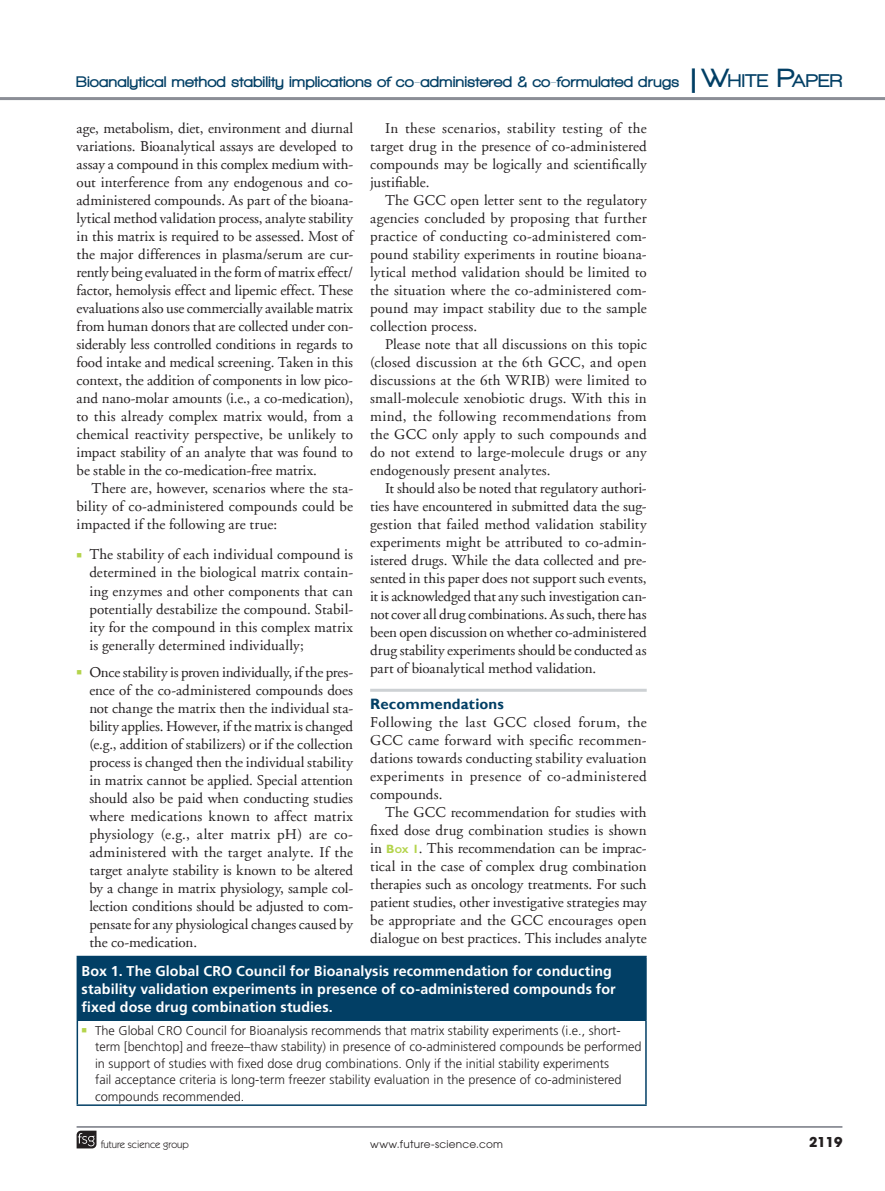
<style>
.page{position:relative;width:885px;height:1191px;background:#fff}
.page>*{position:absolute;margin:0;border:0;box-sizing:border-box;transform-origin:0 0}
.runningtitle{font:900 15.75px "Walkway";letter-spacing:.035em;color:#023f65}
.bodyindent{font:15px/18px "Adobe Garamond";color:#231f20;text-align:justify}
.bodybullet{font:15px/18px "Adobe Garamond";color:#231f20;text-align:justify}
.bodyfirst{font:15px/18px "Adobe Garamond";letter-spacing:.025em;color:#231f20;text-align:justify}
.crosshead1{font:700 15px "Gill Sans";letter-spacing:.01em;color:#023f65}
.box_tabletitle{font:700 14.25px/18px "Frutiger";letter-spacing:.005em;color:#fff}
.t1{font:700 13.5px "Avant Garde";color:#231f20}
.t2{font:300 12.75px/16.5px "Frutiger";color:#231f20}
.t3{font:10.5px "Avant Garde";letter-spacing:.025em;color:#231f20}
.t4{font:10.5px "Itc Kabel";color:#231f20}
.s1{font-family:"Gill Sans";font-weight:700;font-size:27px}
.s2{font-size:27px}
.s3{font-size:18.9px}
.s4{color:#b4d44c}
.s5{font-family:"Gill Sans";font-weight:700;font-size:12px;color:#b4d44c}
.s6{font-family:"Gill Sans";font-weight:700;font-size:8.4px;color:#b4d44c}
</style>
<div class="page">
<hr style="left:77px;top:1126px;width:765px;height:1px;background:#8b8e96">
<svg style="left:77px;top:1130px;width:19px;height:18px"></svg>
<hr style="left:0;top:97px;width:884px;height:3px;background:#8b8e96">
<hr style="left:370px;top:689px;width:276px;height:3px;background:#cdd1d4">
<div style="left:77px;top:956px;width:569px;height:64px;background:#023f65"></div>
<hr style="left:77px;top:955px;width:569px;height:2px;background:#023f65">
<hr style="left:77px;top:1020px;width:1px;height:84px;background:#023f65">
<hr style="left:645px;top:1020px;width:1px;height:84px;background:#023f65">
<hr style="left:77px;top:1104px;width:569px;height:2px;background:#023f65">
<p class="runningtitle" style="left:77px;top:73px;width:767px">Bioanalytical method stability implications of co-administered &amp; co-formulated drugs <span class="s1">|</span> <span class="s2">W</span><span class="s3">HITE</span> <span class="s2">P</span><span class="s3">APER</span></p>
<p class="bodyindent" style="left:77px;top:119px;width:278px">age, metabolism, diet, environment and diurnal variations. Bioanalytical assays are developed to assay a compound in this complex medium with&shy;out interference from any endogenous and co&shy;administered compounds. As part of the bioana&shy;lytical method validation process, analyte stability in this matrix is required to be assessed. Most of the major differences in plasma/serum are cur&shy;rently being evaluated in the form of matrix effect/ factor, hemolysis effect and lipemic effect. These evaluations also use commercially available matrix from human donors that are collected under con&shy;siderably less controlled conditions in regards to food intake and medical screening. Taken in this context, the addition of components in low pico&shy;and nano-molar amounts (i.e., a co-medication), to this already complex matrix would, from a chemical reactivity perspective, be unlikely to impact stability of an analyte that was found to be stable in the co-medication-free matrix.</p>
<p class="bodyindent" style="left:77px;top:479px;width:278px;text-indent:15px">There are, however, scenarios where the sta&shy;bility of co-administered compounds could be impacted if the following are true:</p>
<p class="bodybullet" style="left:89px;top:546px;width:265px;text-indent:-13px"><span class="s4">■</span> The stability of each individual compound is determined in the biological matrix contain&shy;ing enzymes and other components that can potentially destabilize the compound. Stabil&shy;ity for the compound in this complex matrix is generally determined individually;</p>
<p class="bodybullet" style="left:89px;top:663px;width:265px;text-indent:-13px"><span class="s4">■</span> Once stability is proven individually, if the pres&shy;ence of the co-administered compounds does not change the matrix then the individual sta&shy;bility applies. However, if the matrix is changed (e.g., addition of stabilizers) or if the collection process is changed then the individual stability in matrix cannot be applied. Special attention should also be paid when conducting studies where medications known to affect matrix physiology (e.g., alter matrix pH) are co&shy;administered with the target analyte. If the target analyte stability is known to be altered by a change in matrix physiology, sample col&shy;lection conditions should be adjusted to com&shy;pensate for any physiological changes caused by the co-‑medication.</p>
<p class="bodyindent" style="left:370px;top:119px;width:278px;text-indent:15px">In these scenarios, stability testing of the target drug in the presence of co-administered compounds may be logically and scientifically justifiable.</p>
<p class="bodyindent" style="left:370px;top:191px;width:278px;text-indent:15px">The GCC open letter sent to the regulatory agencies concluded by proposing that further practice of conducting co-administered com&shy;pound stability experiments in routine bioana&shy;lytical method validation should be limited to the situation where the co-administered com&shy;pound may impact stability due to the sample collection process.</p>
<p class="bodyindent" style="left:370px;top:335px;width:278px;text-indent:15px">Please note that all discussions on this topic (closed discussion at the 6th GCC, and open discussions at the 6th WRIB) were limited to small-molecule xenobiotic drugs. With this in mind, the following recommendations from the GCC only apply to such compounds and do not extend to large-molecule drugs or any endogenously present analytes.</p>
<p class="bodyindent" style="left:370px;top:479px;width:278px;text-indent:15px">It should also be noted that regulatory authori&shy;ties have encountered in submitted data the sug&shy;gestion that failed method validation stability experiments might be attributed to co-admin&shy;istered drugs. While the data collected and pre&shy;sented in this paper does not support such events, it is acknowledged that any such investigation can&shy;not cover all drug combinations. As such, there has been open discussion on whether co-administered drug stability experiments should be conducted as part of bioanalytical method validation.</p>
<p class="crosshead1" style="left:370px;top:694px;width:135px">Recommendations</p>
<p class="bodyfirst" style="left:370px;top:713px;width:278px">Following the last GCC closed forum, the GCC came forward with specific recommen&shy;dations towards conducting stability evaluation experiments in presence of co-administered compounds.</p>
<p class="bodyindent" style="left:370px;top:803px;width:278px;text-indent:15px">The GCC recommendation for studies with fixed dose drug combination studies is shown in <span class="s5">B</span> <span class="s6">ox</span> <span class="s5">1</span>. This recommendation can be imprac&shy;tical in the case of complex drug combination therapies such as oncology treatments. For such patient studies, other investigative strategies may be appropriate and the GCC encourages open dialogue on best practices. This includes analyte</p>
<p class="box_tabletitle" style="left:82px;top:962px;width:535px">Box 1. The Global CRO Council for Bioanalysis recommendation for conducting stability validation experiments in presence of co-administered compounds for fixed dose drug combination studies.</p>
<p class="t2" style="left:95px;top:1022px;width:548px">The Global CRO Council for Bioanalysis recommends that matrix stability experiments (i.e., short&shy;term [benchtop] and freeze–thaw stability) in presence of co-administered compounds be performed in support of studies with fixed dose drug combinations. Only if the initial stability experiments<br>fail acceptance criteria is long-term freezer stability evaluation in the presence of co-administered compounds recommended.</p>
<p class="t4" style="left:101px;top:1138px;width:90px">future science group</p>
<p class="t3" style="left:370px;top:1138px;width:134px">www.future-science.com</p>
<p class="t1" style="left:809px;top:1133px;width:35px">2119</p>
</div>
